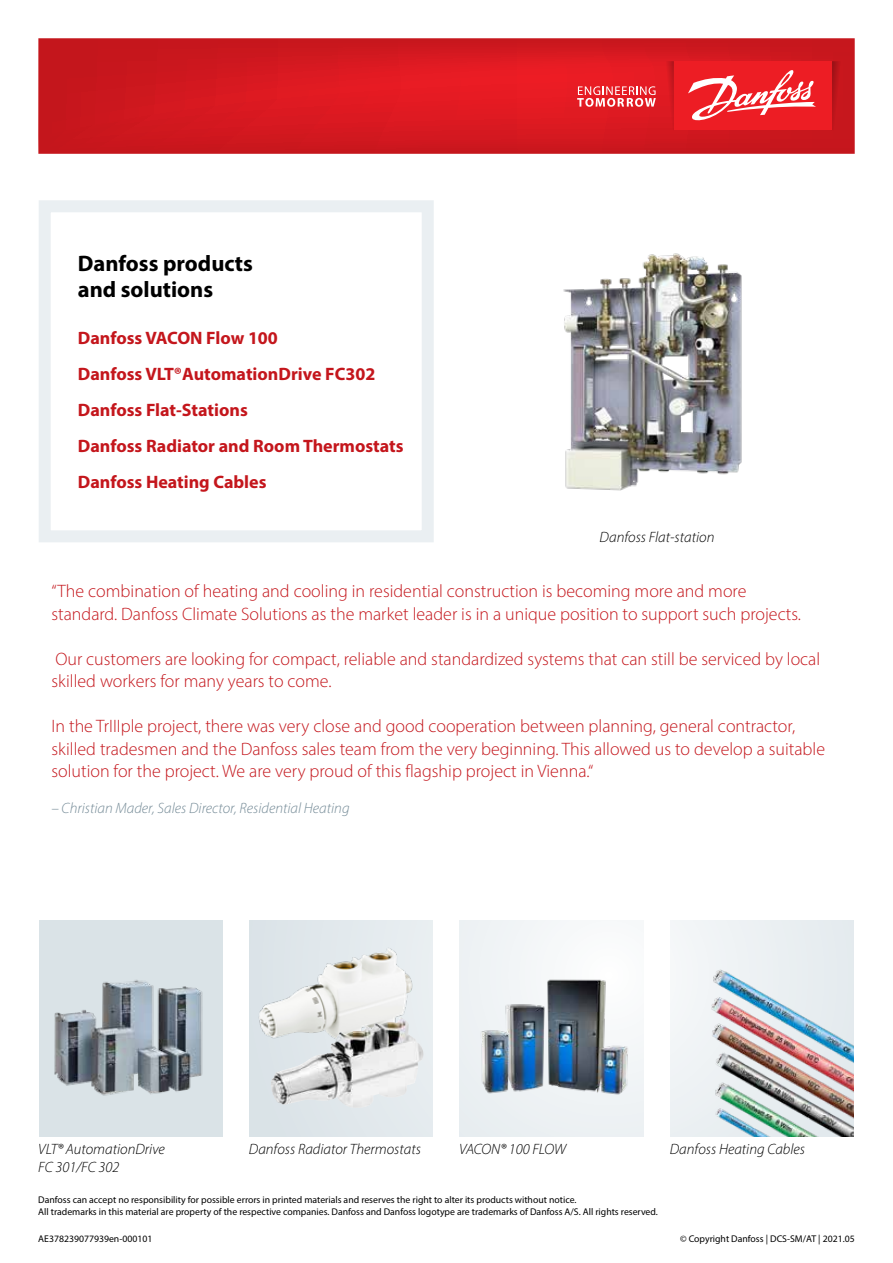
<style>
.page{position:relative;width:893px;height:1263px;background:#fff}
.page>*{position:absolute;margin:0;border:0;box-sizing:border-box;transform-origin:0 0}
.t1{font:700 22.5px/25.5px "Myriad Pro";color:#000}
.t2{font:300 18px/22.5px "Myriad Pro";color:#c4161c}
.t3{font:700 18px/36px "Myriad Pro";color:#c4161c}
.t4{font:italic 300 15px "Myriad Pro";color:#000}
.t5{font:italic 300 15px "Myriad Pro";color:#748a96}
.t6{font:9.75px/12px "Myriad Pro";color:#000}
</style>
<div class="page">
<svg style="left:38px;top:38px;width:817px;height:116px;background:#d21920"></svg>
<svg style="left:832px;top:61px;width:12px;height:69px"></svg>
<div style="left:674px;top:61px;width:158px;height:69px;background:#ed1d24"></div>
<svg style="left:577px;top:61px;width:97px;height:69px;background:#e32d34"></svg>
<svg style="left:688px;top:70px;width:128px;height:51px"></svg>
<img style="left:563px;top:253px;width:179px;height:238px">
<div style="left:39px;top:200px;width:395px;height:342px;border:12px solid #eaeff2"></div>
<svg style="left:39px;top:920px;width:815px;height:216px"></svg>
<img style="left:459px;top:960px;width:185px;height:151px">
<img style="left:41px;top:970px;width:180px;height:134px">
<img style="left:255px;top:942px;width:161px;height:104px">
<img style="left:271px;top:1017px;width:136px;height:92px">
<img style="left:670px;top:965px;width:184px;height:171px">
<div style="left:223px;top:920px;width:26px;height:225px;background:#fff"></div>
<div style="left:434px;top:920px;width:25px;height:225px;background:#fff"></div>
<div style="left:644px;top:920px;width:26px;height:225px;background:#fff"></div>
<p class="t1" style="left:78px;top:250px;width:177px">Danfoss products and solutions</p>
<p class="t3" style="left:78px;top:320px;width:327px">Danfoss VACON Flow 100<br>Danfoss VLT®AutomationDrive FC302<br>Danfoss Flat-Stations<br>Danfoss Radiator and Room Thermostats<br>Danfoss Heating Cables</p>
<p class="t4" style="left:600px;top:528px;width:116px">Danfoss Flat-station</p>
<p class="t2" style="left:51px;top:580px;width:751px">“The combination of heating and cooling in residential construction is becoming more and more standard. Danfoss Climate Solutions as the market leader is in a unique position to support such projects.</p>
<p class="t2" style="left:51px;top:647px;width:770px">Our customers are looking for compact, reliable and standardized systems that can still be serviced by local skilled workers for many years to come.</p>
<p class="t2" style="left:51px;top:715px;width:775px">In the TrIIIple project, there was very close and good cooperation between planning, general contractor, skilled tradesmen and the Danfoss sales team from the very beginning. This allowed us to develop a suitable solution for the project. We are very proud of this flagship project in Vienna.“</p>
<p class="t5" style="left:51px;top:799px;width:300px">– Christian Mader, Sales Director, Residential Heating</p>
<p class="t4" style="left:249px;top:1140px;width:174px">Danfoss Radiator Thermostats</p>
<p class="t4" style="left:38px;top:1140px;width:128px">VLT® AutomationDrive</p>
<p class="t4" style="left:459px;top:1140px;width:109px">VACON® 100 FLOW</p>
<p class="t4" style="left:38px;top:1158px;width:83px">FC 301/FC 302</p>
<p class="t6" style="left:38px;top:1193px;width:621px">Danfoss can accept no responsibility for possible errors in printed materials and reserves the right to alter its products without notice.<br>All trademarks in this material are property of the respective companies. Danfoss and Danfoss logotype are trademarks of Danfoss A/S. All rights reserved.</p>
<p class="t4" style="left:670px;top:1140px;width:137px">Danfoss Heating Cables</p>
<p class="t6" style="left:38px;top:1232px;width:116px">AE378239077939en-000101</p>
<p class="t6" style="left:680px;top:1232px;width:176px">© Copyright Danfoss | DCS-SM/AT | 2021.05</p>
</div>
